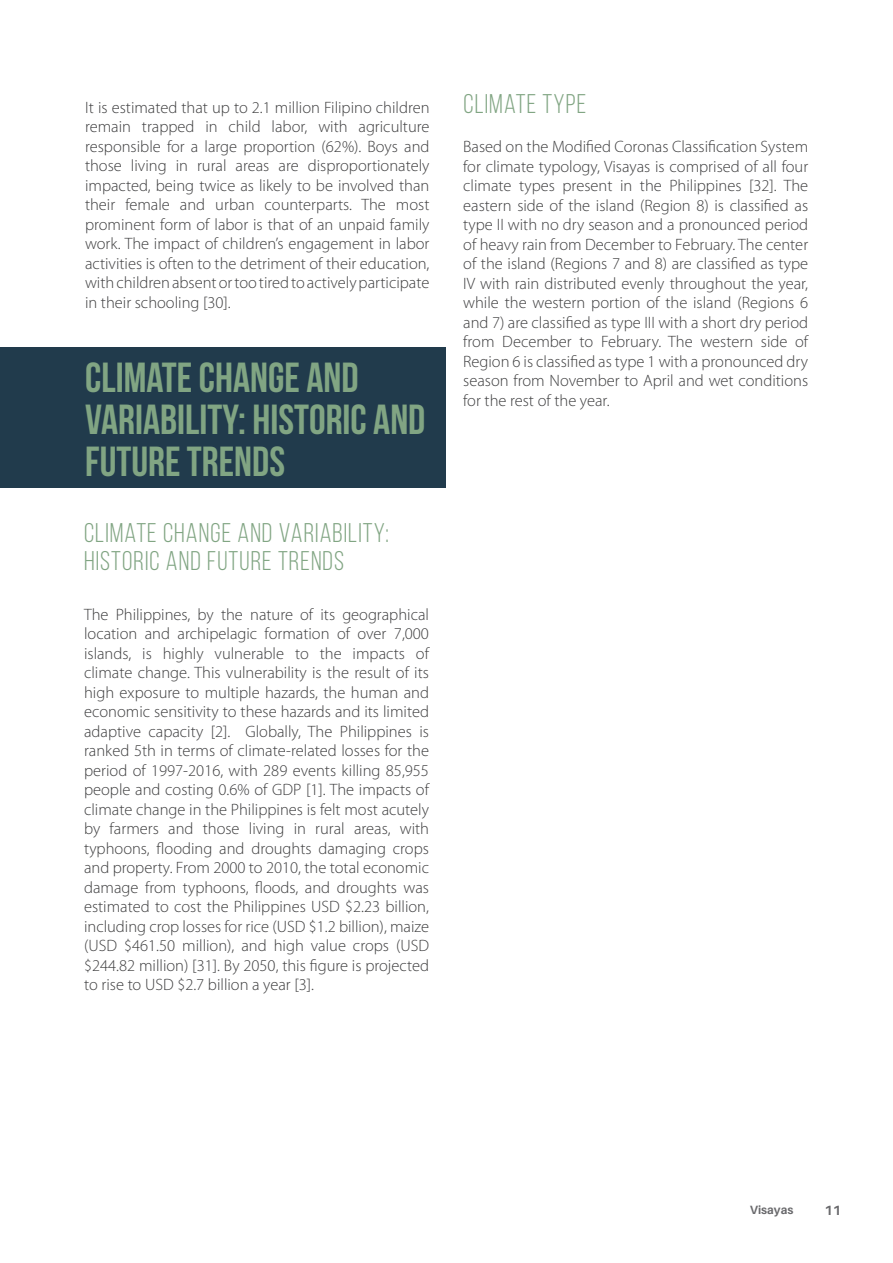
<style>
.page{position:relative;width:893px;height:1263px;background:#fff}
.page>*{position:absolute;margin:0;border:0;box-sizing:border-box;transform-origin:0 0}
.TITULO_1{font:42px/42px "Bebas Neue";color:#81a583}
.TITULO_1-2{font:27px/28.5px "Bebas Neue";letter-spacing:.04em;color:#81a583}
.TEXTO_NUEVO{font:300 16.5px/19.5px "Myriad Pro";color:#3e3e3f;text-align:justify}
.t1{font:700 13.5px "Aileron";color:#69696c}
.t2{font:700 12px "Aileron";color:#69696c}
</style>
<div class="page">
<div style="left:0;top:348px;width:445px;height:140px;background:#213b4c"></div>
<p class="TEXTO_NUEVO" style="left:85px;top:98px;width:346px">It is estimated that up to 2.1 million Filipino children remain trapped in child labor, with agriculture responsible for a large proportion (62%). Boys and those living in rural areas are disproportionately impacted, being twice as likely to be involved than their female and urban counterparts. The most prominent form of labor is that of an unpaid family work. The impact of children’s engagement in labor activities is often to the detriment of their education, with children absent or too tired to actively participate in their schooling [30].</p>
<p class="TITULO_1" style="left:85px;top:356px;width:342px">CLIMATE CHANGE AND<br>VARIABILITY: HISTORIC AND<br>FUTURE TRENDS</p>
<p class="TITULO_1-2" style="left:84px;top:518px;width:306px">CLIMATE CHANGE AND VARIABILITY:<br>HISTORIC AND FUTURE TRENDS</p>
<p class="TEXTO_NUEVO" style="left:84px;top:605px;width:346px">The Philippines, by the nature of its geographical location and archipelagic formation of over 7,000 islands, is highly vulnerable to the impacts of climate change. This vulnerability is the result of its high exposure to multiple hazards, the human and economic sensitivity to these hazards and its limited adaptive capacity [2]. Globally, The Philippines is ranked 5th in terms of climate-related losses for the period of 1997-2016, with 289 events killing 85,955 people and costing 0.6% of GDP [1]. The impacts of climate change in the Philippines is felt most acutely by farmers and those living in rural areas, with typhoons, flooding and droughts damaging crops and property. From 2000 to 2010, the total economic damage from typhoons, floods, and droughts was estimated to cost the Philippines USD $2.23 billion, including crop losses for rice (USD $1.2 billion), maize (USD $461.50 million), and high value crops (USD $244.82 million) [31]. By 2050, this figure is projected to rise to USD $2.7 billion a year [3].</p>
<p class="TITULO_1-2" style="left:463px;top:89px;width:124px">CLIMATE TYPE</p>
<p class="TEXTO_NUEVO" style="left:463px;top:137px;width:347px">Based on the Modified Coronas Classification System for climate typology, Visayas is comprised of all four climate types present in the Philippines [32]. The eastern side of the island (Region 8) is classified as type II with no dry season and a pronounced period of heavy rain from December to February. The center of the island (Regions 7 and 8) are classified as type IV with rain distributed evenly throughout the year, while the western portion of the island (Regions 6 and 7) are classified as type III with a short dry period from December to February. The western side of Region 6 is classified as type 1 with a pronounced dry season from November to April and wet conditions for the rest of the year.</p>
<p class="t2" style="left:750px;top:1203px;width:45px">Visayas</p>
<p class="t1" style="left:824px;top:1203px;width:18px">11</p>
</div>
